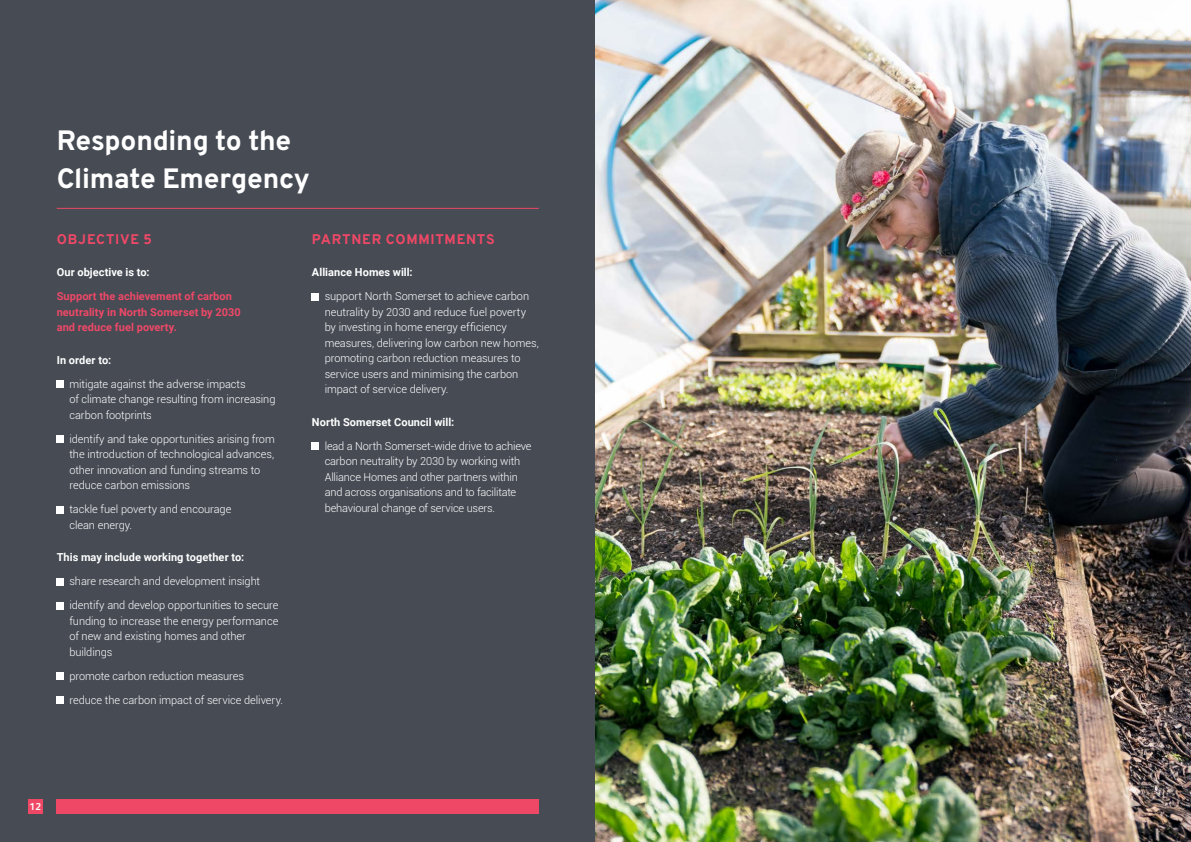
<style>
.page{position:relative;width:1191px;height:842px;background:#fff}
.page>*{position:absolute;margin:0;border:0;box-sizing:border-box;transform-origin:0 0}
.t1{font:800 28px/38px "Overpass";letter-spacing:-.005em;color:#fff}
.t2{font:800 14px "Overpass";letter-spacing:.05em;color:#ef4867}
.t3{font:300 11px/15.5px "Roboto";letter-spacing:-.005em;color:#fff}
.t4{font:700 11px "Roboto";letter-spacing:.005em;color:#fff}
.t5{font:700 11px/15.5px "Roboto";letter-spacing:.005em;color:#ef4867}
.t6{font:700 10px "FS Albert";color:#fff}
</style>
<div class="page">
<div style="left:0;top:0;width:595px;height:842px;background:#464b54"></div>
<hr style="left:57px;top:208px;width:482px;height:1px;background:#ef4867">
<div style="left:57px;top:381px;width:7px;height:7px;background:#fff"></div>
<div style="left:57px;top:436px;width:7px;height:7px;background:#fff"></div>
<div style="left:57px;top:506px;width:7px;height:7px;background:#fff"></div>
<div style="left:57px;top:578px;width:7px;height:7px;background:#fff"></div>
<div style="left:57px;top:602px;width:7px;height:7px;background:#fff"></div>
<div style="left:57px;top:673px;width:7px;height:7px;background:#fff"></div>
<div style="left:57px;top:697px;width:7px;height:7px;background:#fff"></div>
<div style="left:312px;top:293px;width:7px;height:7px;background:#fff"></div>
<div style="left:312px;top:443px;width:7px;height:7px;background:#fff"></div>
<div style="left:28px;top:799px;width:15px;height:15px;background:#ef4867"></div>
<div style="left:57px;top:799px;width:482px;height:15px;background:#ef4867"></div>
<img style="left:595px;top:0;width:596px;height:842px">
<p class="t1" style="left:57px;top:122px;width:255px">Responding to the<br>Climate Emergency</p>
<p class="t2" style="left:57px;top:230px;width:97px">OBJECTIVE 5</p>
<p class="t4" style="left:57px;top:265px;width:94px">Our objective is to:</p>
<p class="t5" style="left:57px;top:288px;width:186px">Support the achievement of carbon neutrality in North Somerset by 2030 and reduce fuel poverty.</p>
<p class="t4" style="left:57px;top:352px;width:56px">In order to:</p>
<p class="t3" style="left:69px;top:376px;width:207px">mitigate against the adverse impacts<br>of climate change resulting from increasing carbon footprints</p>
<p class="t3" style="left:69px;top:431px;width:207px">identify and take opportunities arising from the introduction of technological advances, other innovation and funding streams to reduce carbon emissions</p>
<p class="t3" style="left:69px;top:501px;width:163px">tackle fuel poverty and encourage clean energy.</p>
<p class="t4" style="left:57px;top:550px;width:189px">This may include working together to:</p>
<p class="t3" style="left:69px;top:573px;width:192px">share research and development insight</p>
<p class="t3" style="left:69px;top:597px;width:210px">identify and develop opportunities to secure funding to increase the energy performance of new and existing homes and other buildings</p>
<p class="t3" style="left:69px;top:668px;width:176px">promote carbon reduction measures</p>
<p class="t3" style="left:69px;top:692px;width:215px">reduce the carbon impact of service delivery.</p>
<p class="t2" style="left:312px;top:230px;width:184px">PARTNER COMMITMENTS</p>
<p class="t4" style="left:312px;top:265px;width:102px">Alliance Homes will:</p>
<p class="t3" style="left:325px;top:288px;width:216px">support North Somerset to achieve carbon neutrality by 2030 and reduce fuel poverty by investing in home energy efficiency measures, delivering low carbon new homes, promoting carbon reduction measures to service users and minimising the carbon impact of service delivery.</p>
<p class="t4" style="left:312px;top:414px;width:144px">North Somerset Council will:</p>
<p class="t3" style="left:325px;top:438px;width:208px">lead a North Somerset-wide drive to achieve carbon neutrality by 2030 by working with Alliance Homes and other partners within and across organisations and to facilitate behavioural change of service users.</p>
<p class="t6" style="left:30px;top:799px;width:13px">12</p>
</div>
